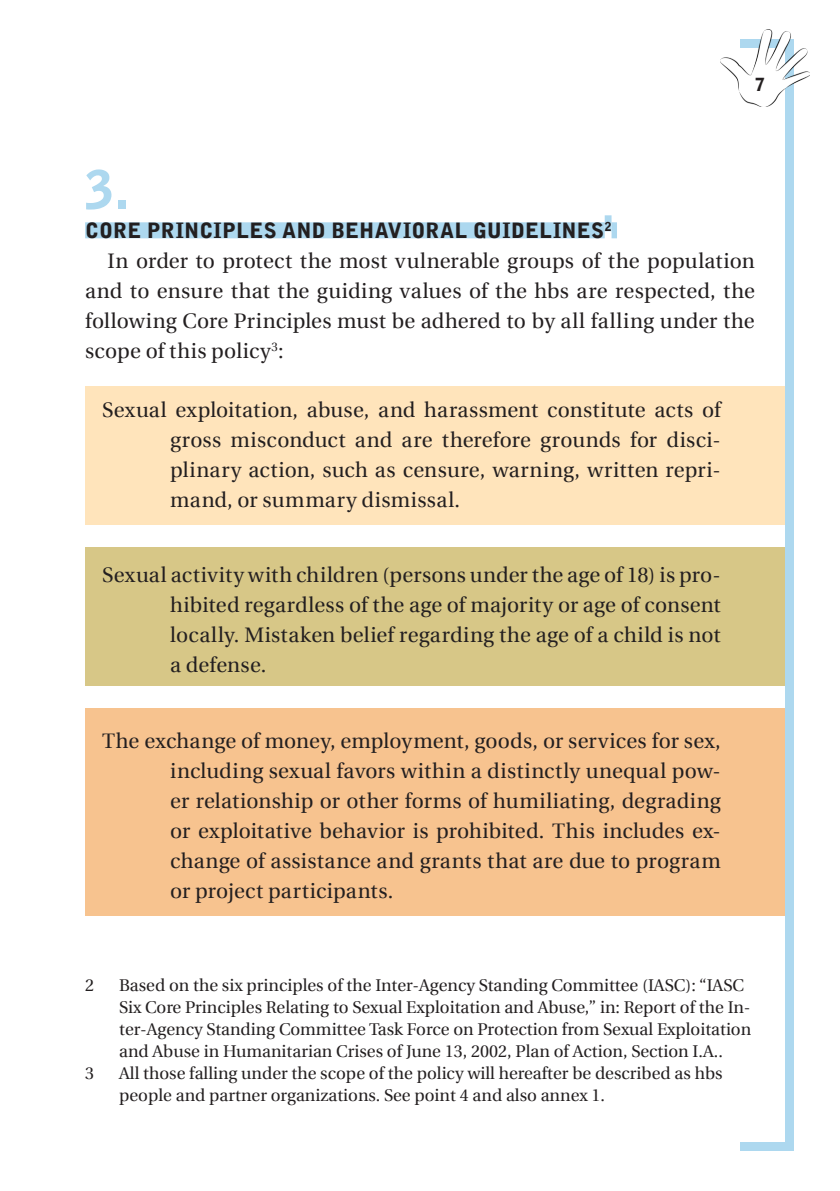
<style>
.page{position:relative;width:840px;height:1191px;background:#fff}
.page>*{position:absolute;margin:0;border:0;box-sizing:border-box;transform-origin:0 0}
.Headline_1{font:900 52px "Bell Gothic";color:#add8ef}
.Body{font:21px/30px "Utopia";letter-spacing:.015em;color:#231f20;text-align:justify}
.Body-2{font:900 21px "Bell Gothic";letter-spacing:.01em;color:#231f20}
.t1{font:900 18px "Bell Gothic";color:#231f20}
.Footnote{font:17px/22px "Utopia";color:#231f20}
</style>
<div class="page">
<div style="left:784px;top:40px;width:9px;height:1111px;background:#add8ef"></div>
<div style="left:739px;top:1142px;width:54px;height:9px;background:#add8ef"></div>
<img style="left:720px;top:29px;width:88px;height:78px">
<div style="left:85px;top:708px;width:699px;height:207px;background:#f7c38f"></div>
<div style="left:85px;top:547px;width:699px;height:139px;background:#d7c787"></div>
<div style="left:85px;top:386px;width:699px;height:139px;background:#ffe4bb"></div>
<div style="left:85px;top:222px;width:519px;height:16px;background:#add8ef"></div>
<div style="left:604px;top:215px;width:7px;height:16px;background:#add8ef"></div>
<div style="left:611px;top:222px;width:5px;height:16px;background:#add8ef"></div>
<p class="t1" style="left:754px;top:74px;width:12px">7</p>
<p class="Headline_1" style="left:85px;top:159px;width:45px">3.</p>
<p class="Body-2" style="left:85px;top:218px;width:527px">CORE PRINCIPLES AND BEHAVIORAL GUIDELINES<sup>2</sup></p>
<p class="Body" style="left:85px;top:246px;width:671px;text-indent:22px">In order to protect the most vulnerable groups of the population and to ensure that the guiding values of the hbs are respected, the following Core Principles must be adhered to by all falling under the scope of this policy<sup>3</sup>:</p>
<p class="Body" style="left:170px;top:395px;width:551px;text-indent:-68px">Sexual exploitation, abuse, and harassment constitute acts of gross misconduct and are therefore grounds for disci&shy;plinary action, such as censure, warning, written repri&shy;mand, or summary dismissal.</p>
<p class="Body" style="left:170px;top:560px;width:551px;text-indent:-68px">Sexual activity with children (persons under the age of 18) is pro&shy;hibited regardless of the age of majority or age of consent locally. Mistaken belief regarding the age of a child is not a defense.</p>
<p class="Body" style="left:170px;top:726px;width:551px;text-indent:-68px">The exchange of money, employment, goods, or services for sex, including sexual favors within a distinctly unequal pow&shy;er relationship or other forms of humiliating, degrading or exploitative behavior is prohibited. This includes ex&shy;change of assistance and grants that are due to program or project participants.</p>
<p class="Footnote" style="left:85px;top:974px;width:11px">2</p>
<p class="Footnote" style="left:119px;top:974px;width:633px">Based on the six principles of the Inter-Agency Standing Committee (IASC): “IASC Six Core Principles Relating to Sexual Exploitation and Abuse,” in: Report of the In&shy;ter-Agency Standing Committee Task Force on Protection from Sexual Exploitation and Abuse in Humanitarian Crises of June 13, 2002, Plan of Action, Section I.A..</p>
<p class="Footnote" style="left:85px;top:1062px;width:11px">3</p>
<p class="Footnote" style="left:119px;top:1062px;width:604px">All those falling under the scope of the policy will hereafter be described as hbs people and partner organizations. See point 4 and also annex 1.</p>
</div>
